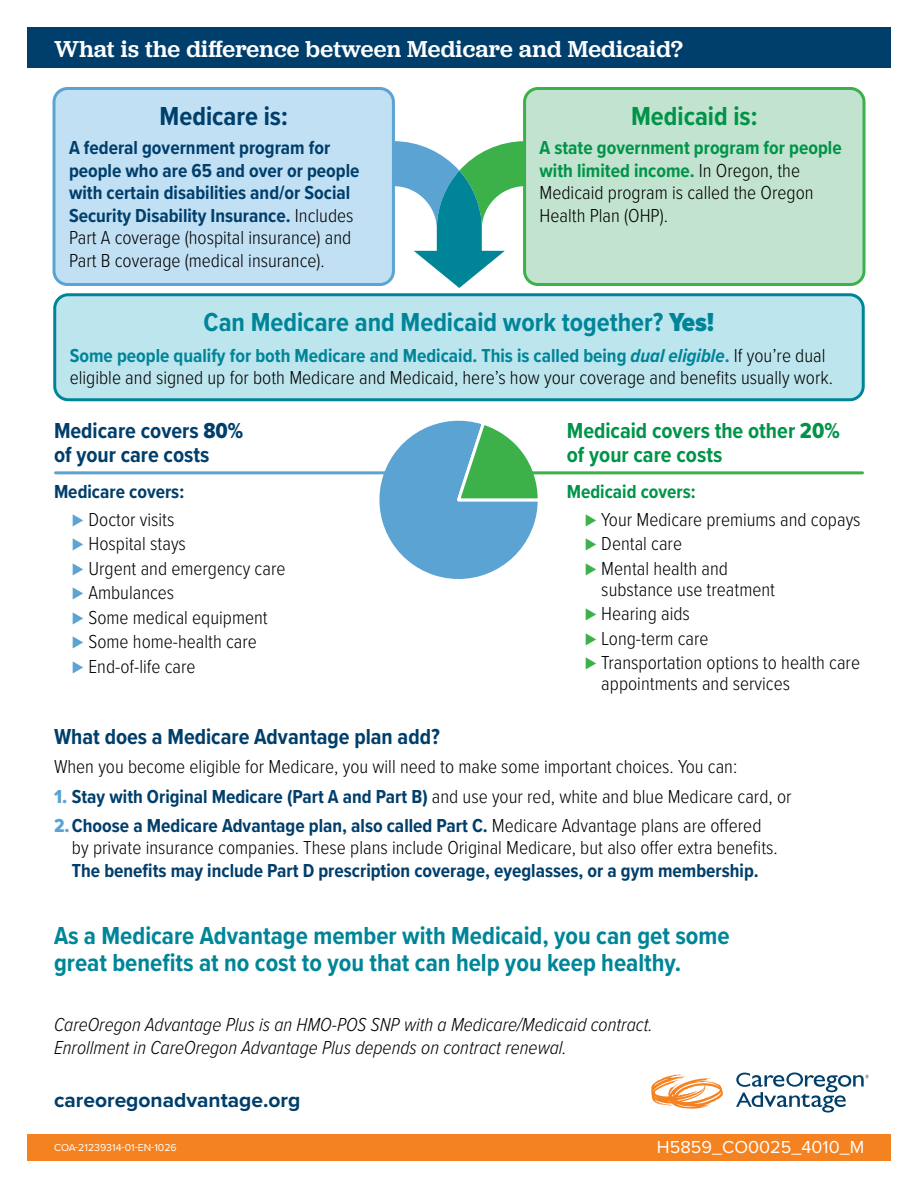
<style>
.page{position:relative;width:918px;height:1188px;background:#fff}
.page>*{position:absolute;margin:0;border:0;box-sizing:border-box;transform-origin:0 0}
.t1{font:700 27px "Proxima Nova Cond";color:#008598}
.t2{font:700 27px "Proxima Nova Cond";color:#003e6b}
.t3{font:700 27px "Proxima Nova Cond";color:#009448}
.t4{font:700 25.5px/27px "Proxima Nova Cond";color:#008598}
.t5{font:500 24px "Jubilat";letter-spacing:.01em;color:#fff}
.t6{font:700 22.5px/24px "Proxima Nova Cond";color:#003e6b}
.t7{font:700 22.5px/24px "Proxima Nova Cond";color:#009448}
.t8{font:700 21px "Proxima Nova";color:#003e6b}
.t9{font:300 19.5px/24.5px "Proxima Nova Cond";color:#000}
.t10{font:700 19.5px/22.5px "Proxima Nova Cond";color:#003e6b}
.t11{font:italic 300 19.5px/22.5px "Proxima Nova Cond";color:#000}
.t12{font:18px "Proxima Nova";color:#fff}
.t13{font:10.5px "Proxima Nova";color:#fff}
.s1{font-weight:300;color:#000}
.s2{font-weight:700;color:#009448}
.s3{font-weight:900}
.s4{font-weight:700;color:#008598}
.s5{font-weight:700;font-style:italic;color:#008598}
.s6{font-family:"Proxima Nova Cond Extrabld";font-weight:400}
.s7{font-weight:300;color:#5aa3d2}
.s8{color:#5aa3d2}
.s9{color:#3cb14a}
.s10{font-family:"Proxima Nova Cond Extrabld";font-weight:400;color:#5aa3d2}
</style>
<div class="page">
<svg style="left:364px;top:420px;width:178px;height:159px"></svg>
<svg style="left:395px;top:141px;width:128px;height:147px"></svg>
<div style="left:27px;top:1134px;width:864px;height:27px;background:#f58220"></div>
<div style="left:27px;top:27px;width:864px;height:41px;background:#003e6b"></div>
<svg style="left:651px;top:1074px;width:72px;height:35px"></svg>
<svg style="left:736px;top:1072px;width:133px;height:41px"></svg>
<div style="left:54px;top:88px;width:339px;height:197px;background:#c1e0f4;border-radius:13px"></div>
<div style="left:52px;top:87px;width:343px;height:199px;border:3px solid #5aa3d2;border-radius:13px"></div>
<div style="left:55px;top:295px;width:808px;height:105px;background:#bde5ed;border-radius:14px"></div>
<div style="left:53px;top:293px;width:812px;height:108px;border:3px solid #008598;border-radius:14px"></div>
<div style="left:525px;top:88px;width:339px;height:197px;background:#c2e3cf;border-radius:13px"></div>
<div style="left:523px;top:87px;width:343px;height:199px;border:3px solid #3cb14a;border-radius:13px"></div>
<hr style="left:501px;top:471px;width:361px;height:3px;background:#3cb14a">
<hr style="left:56px;top:471px;width:351px;height:3px;background:#5aa3d2">
<p class="t5" style="left:54px;top:33px;width:630px">What is the difference between Medicare and Medicaid?</p>
<h1 class="t2" style="left:160px;top:96px;width:130px">Medicare is:</h1>
<p class="t10" style="left:69px;top:136px;width:292px">A federal government program for people who are 65 and over or people with certain disabilities and/or Social Security Disability Insurance. <span class="s1">Includes Part A coverage (hospital insurance) and Part B coverage (medical insurance).</span></p>
<h1 class="t3" style="left:631px;top:96px;width:128px">Medicaid is:</h1>
<p class="t9" style="left:540px;top:135px;width:304px;line-height:22.5px"><span class="s2">A state government program for people with limited income.</span> In Oregon, the<br>Medicaid program is called the Oregon<br>Health Plan (OHP).</p>
<h1 class="t1" style="left:204px;top:302px;width:512px">Can Medicare and Medicaid work together? <span class="s3">Yes!</span></h1>
<p class="t9" style="left:70px;top:343px;width:765px;line-height:22.5px"><span class="s4">Some people qualify for both Medicare and Medicaid. This is called being</span> <span class="s5">dual eligible</span><span class="s4">.</span> If you’re dual eligible and signed up for both Medicare and Medicaid, here’s how your coverage and benefits usually work.</p>
<p class="t6" style="left:54px;top:418px;width:191px">Medicare covers <span class="s6">80% </span>of your care costs</p>
<p class="t10" style="left:54px;top:477px;width:132px;line-height:27.8px;text-align:center">Medicare covers: <span class="s7">⊲</span> <span class="s1">Doctor visits</span></p>
<p class="t9" style="left:72px;top:530px;width:215px"><span class="s8">⊲</span> Hospital stays<br><span class="s8">⊲</span> Urgent and emergency care <span class="s8">⊲</span> Ambulances<br><span class="s8">⊲</span> Some medical equipment<br><span class="s8">⊲</span> Some home-health care<br><span class="s8">⊲</span> End-of-life care</p>
<p class="t7" style="left:567px;top:418px;width:274px">Medicaid covers the other <span class="s6">20% </span>of your care costs</p>
<p class="t9" style="left:585px;top:476px;width:277px;line-height:27.8px;text-indent:-18px"><span class="s2">Medicaid covers:<br></span><span class="s9">⊲</span> Your Medicare premiums and copays</p>
<p class="t9" style="left:585px;top:530px;width:145px"><span class="s9">⊲</span> Dental care<br><span class="s9">⊲</span> Mental health and</p>
<p class="t9" style="left:585px;top:576px;width:277px;text-indent:16px">substance use treatment<br><span class="s9">⊲</span> Hearing aids<br><span class="s9">⊲</span> Long-term care<br><span class="s9">⊲</span> Transportation options to health care</p>
<p class="t9" style="left:601px;top:670px;width:190px">appointments and services</p>
<p class="t6" style="left:54px;top:724px;width:387px">What does a Medicare Advantage plan add?</p>
<p class="t9" style="left:54px;top:754px;width:685px">When you become eligible for Medicare, you will need to make some important choices. You can:</p>
<p class="t10" style="left:54px;top:781px;width:739px;line-height:29.2px"><span class="s10">1.</span> Stay with Original Medicare (Part A and Part B) <span class="s1">and use your red, white and blue Medicare card, or<br></span><span class="s10">2.</span>Choose a Medicare Advantage plan, also called Part C. <span class="s1">Medicare Advantage plans are offered</span></p>
<p class="t9" style="left:72px;top:835px;width:707px">by private insurance companies. These plans include Original Medicare, but also offer extra benefits.</p>
<p class="t10" style="left:72px;top:859px;width:688px">The benefits may include Part D prescription coverage, eyeglasses, or a gym membership.</p>
<h2 class="t4" style="left:54px;top:922px;width:677px">As a Medicare Advantage member with Medicaid, you can get some great benefits at no cost to you that can help you keep healthy.</h2>
<p class="t11" style="left:54px;top:1013px;width:600px">CareOregon Advantage Plus is an HMO-POS SNP with a Medicare/Medicaid contract.<br>Enrollment in CareOregon Advantage Plus depends on contract renewal.</p>
<p class="t8" style="left:54px;top:1084px;width:248px">careoregonadvantage.org</p>
<p class="t13" style="left:54px;top:1140px;width:124px">COA-21239314-01-EN-1026</p>
<p class="t12" style="left:657px;top:1134px;width:209px">H5859_CO0025_4010_M</p>
<p class="t12" style="left:703px;top:1134px;width:163px">XXXXX_XXXXXX_X</p>
</div>
